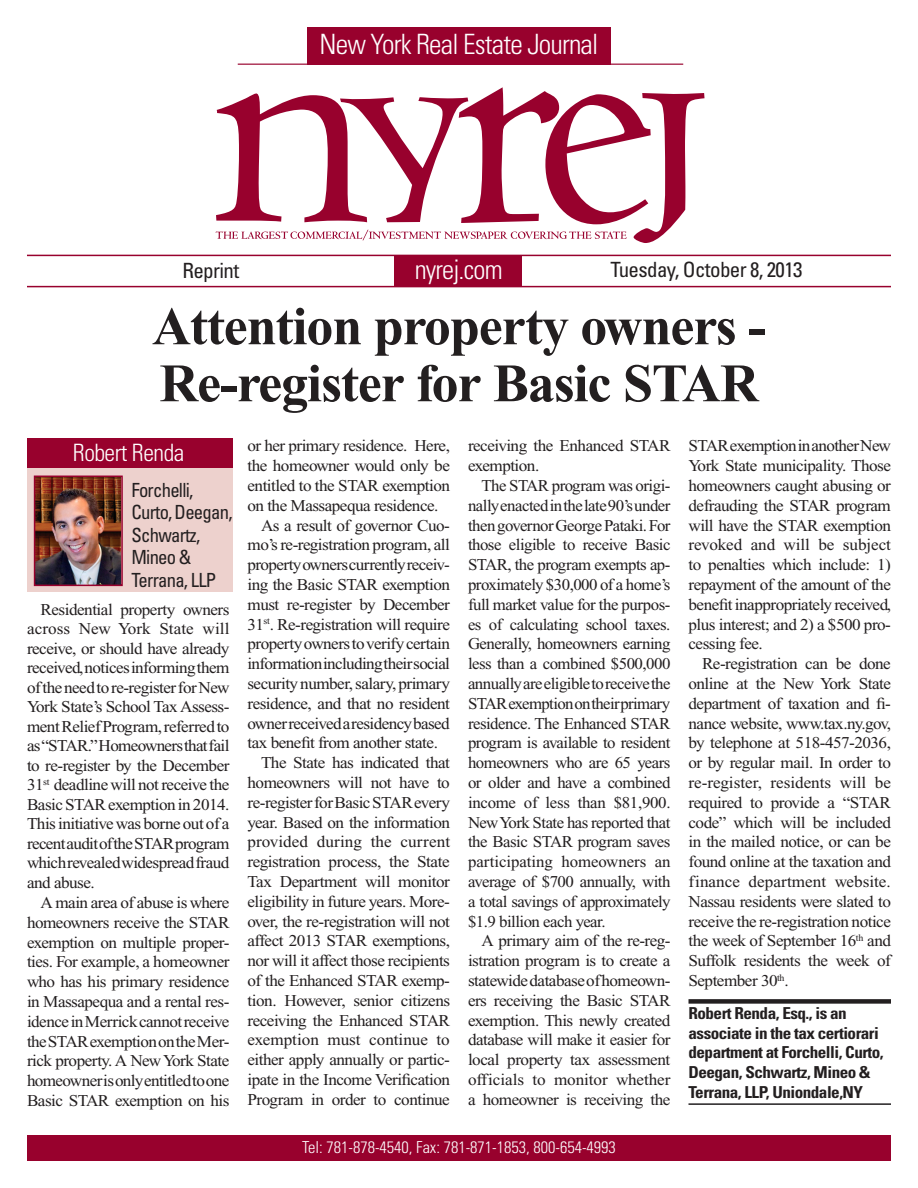
<style>
.page{position:relative;width:918px;height:1188px;background:#fff}
.page>*{position:absolute;margin:0;border:0;box-sizing:border-box;transform-origin:0 0}
._36_Times_Bold{font:700 54px "Times New Roman";letter-spacing:-.02em;color:#231f20}
.universe_head{font:300 condensed 28.05px "Univers";letter-spacing:-.03em;color:#fff}
.universe_head-2{font:300 condensed 27px "Univers";letter-spacing:-.03em;color:#fff}
.Box_Head{font:300 condensed 23.85px "Univers";letter-spacing:-.02em;color:#fff}
.universe_head-3{font:condensed 21px "Univers";letter-spacing:-.03em;color:#231f20}
.t1{font:condensed 19.5px/22.4px "Univers";letter-spacing:-.04em;color:#231f20;scale:.96 1}
.Body_Copy{font:16.5px/19.8px "Times New Roman";letter-spacing:-.03em;color:#231f20;text-align:justify;scale:1.04 1}
.Body_Copy-2{font:16.5px/19.8px "Times New Roman";letter-spacing:-.03em;color:#231f20;text-align:justify}
.Byline_Name{font:700 condensed 16.5px/19.8px "Univers";letter-spacing:-.03em;color:#231f20;scale:1.04 1}
.t2{font:300 condensed 16.5px "Univers";color:#fff}
</style>
<div class="page">
<div style="left:27px;top:1135px;width:864px;height:26px;background:#98012d"></div>
<hr style="left:27px;top:255px;width:864px;height:1px;background:#98012d">
<hr style="left:27px;top:286px;width:864px;height:1px;background:#98012d">
<div style="left:394px;top:255px;width:128px;height:31px;background:#98012d"></div>
<hr style="left:238px;top:64px;width:445px;height:1px;background:#98012d">
<div style="left:307px;top:27px;width:304px;height:37px;background:#98012d"></div>
<svg style="left:216px;top:87px;width:489px;height:156px"></svg>
<div style="left:27px;top:455px;width:206px;height:137px;background:#edd1cd"></div>
<div style="left:27px;top:438px;width:206px;height:30px;background:#98012d"></div>
<div style="left:688px;top:999px;width:203px;height:5px;background:#231f20"></div>
<hr style="left:688px;top:1103px;width:203px;height:2px;background:#231f20">
<img style="left:37px;top:479px;width:83px;height:104px">
<div style="left:34px;top:476px;width:89px;height:110px;border:2px solid #98012d"></div>
<p class="universe_head-3" style="left:182px;top:257px;width:58px">Reprint</p>
<p class="universe_head" style="left:319px;top:28px;width:280px">New York Real Estate Journal</p>
<p class="universe_head-2" style="left:415px;top:253px;width:89px">nyrej.com</p>
<p class="universe_head-3" style="left:610px;top:257px;width:193px">Tuesday, October 8, 2013</p>
<p class="_36_Times_Bold" style="left:152px;top:296px;width:616px">Attention property owners -</p>
<p class="_36_Times_Bold" style="left:159px;top:353px;width:601px">Re-register for Basic STAR</p>
<p class="Body_Copy" style="left:468px;top:436px;width:196px">receiving the Enhanced STAR exemption.</p>
<p class="Body_Copy-2" style="left:468px;top:476px;width:204px;text-indent:14px">The STAR program was origi&shy;nally enacted in the late 90’s under then governor George Pataki. For those eligible to receive Basic STAR, the program exempts ap&shy;proximately $30,000 of a home’s full market value for the purpos&shy;es of calculating school taxes.<br>Generally, homeowners earning less than a combined $500,000 annually are eligible to receive the STAR exemption on their primary residence. The Enhanced STAR program is available to resident homeowners who are 65 years or older and have a combined income of less than $81,900.<br>New York State has reported that the Basic STAR program saves participating homeowners an average of $700 annually, with a total savings of approximately $1.9 billion each year.</p>
<p class="Body_Copy" style="left:468px;top:931px;width:196px;text-indent:14px">A primary aim of the re-reg&shy;istration program is to create a statewide database of homeown&shy;ers receiving the Basic STAR exemption. This newly created database will make it easier for local property tax assessment officials to monitor whether a homeowner is receiving the</p>
<p class="Body_Copy" style="left:248px;top:436px;width:196px">or her primary residence. Here, the homeowner would only be entitled to the STAR exemption on the Massapequa residence.</p>
<p class="Body_Copy" style="left:248px;top:515px;width:196px;text-indent:14px">As a result of governor Cuo&shy;mo’s re-registration program, all property owners currently receiv&shy;ing the Basic STAR exemption must re-register by December 31<sup>st</sup>. Re-registration will require property owners to verify certain information including their social security number, salary, primary residence, and that no resident owner received a residency based tax benefit from another state.</p>
<p class="Body_Copy" style="left:248px;top:753px;width:196px;text-indent:14px">The State has indicated that homeowners will not have to re-register for Basic STAR every year. Based on the information provided during the current registration process, the State Tax Department will monitor eligibility in future years. More&shy;over, the re-registration will not affect 2013 STAR exemptions, nor will it affect those recipients of the Enhanced STAR exemp&shy;tion. However, senior citizens receiving the Enhanced STAR exemption must continue to either apply annually or partic&shy;ipate in the Income Verification Program in order to continue</p>
<p class="Body_Copy" style="left:688px;top:436px;width:196px">STAR exemption in another New York State municipality. Those homeowners caught abusing or defrauding the STAR program will have the STAR exemption revoked and will be subject to penalties which include: 1) repayment of the amount of the benefit inappropriately received, plus interest; and 2) a $500 pro&shy;cessing fee.</p>
<p class="Body_Copy" style="left:688px;top:654px;width:196px;text-indent:14px">Re-registration can be done online at the New York State department of taxation and fi&shy;nance website, www.tax.ny.gov, by telephone at 518-457-2036, or by regular mail. In order to re-register, residents will be required to provide a “STAR code” which will be included in the mailed notice, or can be found online at the taxation and finance department website.<br>Nassau residents were slated to receive the re-registration notice the week of September 16<sup>th</sup> and Suffolk residents the week of September 30<sup>th</sup>.</p>
<p class="Byline_Name" style="left:688px;top:1003px;width:189px">Robert Renda, Esq., is an associate in the tax certiorari department at Forchelli, Curto,<br>Deegan, Schwartz, Mineo &amp;<br>Terrana, LLP, Uniondale,NY</p>
<p class="Box_Head" style="left:73px;top:439px;width:113px">Robert Renda</p>
<p class="t1" style="left:131px;top:479px;width:66px">Forchelli,</p>
<p class="t1" style="left:131px;top:501px;width:107px">Curto, Deegan,<br>Schwartz,</p>
<p class="t1" style="left:131px;top:546px;width:64px">Mineo &amp;</p>
<p class="t1" style="left:131px;top:568px;width:90px">Terrana, LLP</p>
<p class="Body_Copy" style="left:27px;top:600px;width:196px;text-indent:14px">Residential property owners across New York State will receive, or should have already received, notices informing them of the need to re-register for New York State’s School Tax Assess&shy;ment Relief Program, referred to as “STAR.” Homeowners that fail to re-register by the December 31<sup>st</sup> deadline will not receive the Basic STAR exemption in 2014.<br>This initiative was borne out of a recent audit of the STAR program which revealed widespread fraud and abuse.</p>
<p class="Body_Copy" style="left:27px;top:893px;width:196px;text-indent:14px">A main area of abuse is where homeowners receive the STAR exemption on multiple proper&shy;ties. For example, a homeowner who has his primary residence in Massapequa and a rental res&shy;idence in Merrick cannot receive the STAR exemption on the Mer&shy;rick property. A New York State homeowner is only entitled to one Basic STAR exemption on his</p>
<p class="t2" style="left:302px;top:1137px;width:315px">Tel: 781-878-4540, Fax: 781-871-1853, 800-654-4993</p>
</div>
